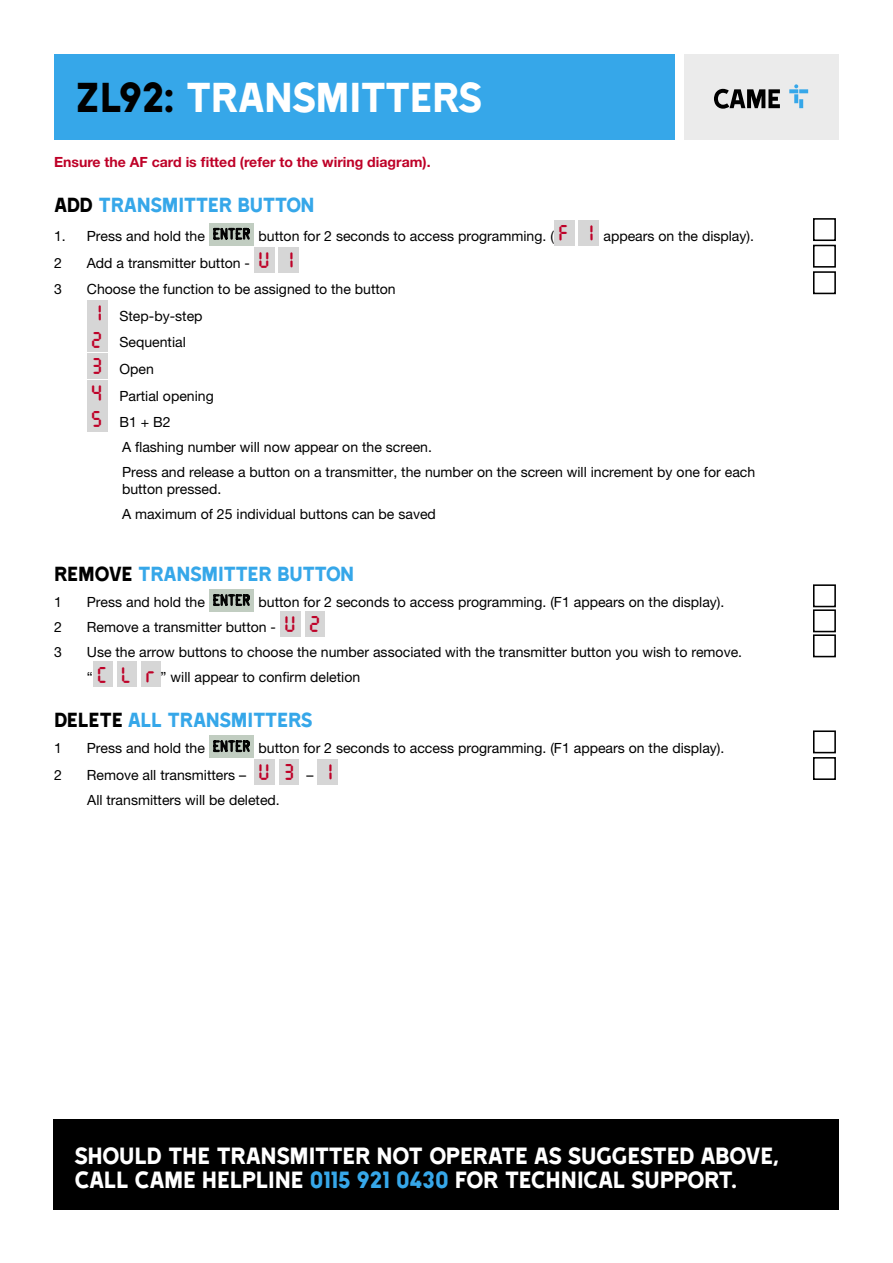
<style>
.page{position:relative;width:893px;height:1263px;background:#fff}
.page>*{position:absolute;margin:0;border:0;box-sizing:border-box;transform-origin:0 0}
.t1{font:48px "Came Type";letter-spacing:-.025em;color:#fff}
.t2{font:27px/24px "Came Type";letter-spacing:-.025em;color:#fff}
.t3{font:23.4px "Came Type";letter-spacing:-.025em;color:#36a7e9}
.t4{font:14.1px/25px "Helvetica Neue LT Pro";color:#000}
.t5{font:700 14.1px "Helvetica Neue LT Pro";color:#be0027}
.s1{color:#000}
.s2{font-family:"DJB Get Digital";font-size:21.9px;color:#be0027}
.s3{color:#36a7e9}
</style>
<div class="page">
<div style="left:684px;top:54px;width:155px;height:85px;background:#ebebeb"></div>
<svg style="left:714px;top:89px;width:66px;height:20px"></svg>
<svg style="left:789px;top:84px;width:19px;height:24px"></svg>
<div style="left:54px;top:54px;width:621px;height:85px;background:#36a7e9"></div>
<div style="left:53px;top:1119px;width:786px;height:90px;background:#000"></div>
<div style="left:209px;top:223px;width:45px;height:23px;background:#c1cdc1"></div>
<svg style="left:213px;top:227px;width:37px;height:13px"></svg>
<div style="left:554px;top:220px;width:20px;height:26px;background:#d6d6d6"></div>
<div style="left:579px;top:220px;width:20px;height:26px;background:#d6d6d6"></div>
<div style="left:813px;top:218px;width:23px;height:23px;border:2px solid #000"></div>
<div style="left:254px;top:247px;width:20px;height:25px;background:#d6d6d6"></div>
<div style="left:279px;top:247px;width:20px;height:25px;background:#d6d6d6"></div>
<div style="left:813px;top:245px;width:23px;height:23px;border:2px solid #000"></div>
<div style="left:813px;top:271px;width:23px;height:23px;border:2px solid #000"></div>
<div style="left:87px;top:300px;width:20px;height:25px;background:#d6d6d6"></div>
<div style="left:87px;top:327px;width:20px;height:25px;background:#d6d6d6"></div>
<div style="left:87px;top:353px;width:20px;height:26px;background:#d6d6d6"></div>
<div style="left:87px;top:380px;width:20px;height:25px;background:#d6d6d6"></div>
<div style="left:87px;top:407px;width:20px;height:25px;background:#d6d6d6"></div>
<div style="left:209px;top:589px;width:45px;height:23px;background:#c1cdc1"></div>
<svg style="left:213px;top:594px;width:37px;height:12px"></svg>
<div style="left:813px;top:584px;width:23px;height:23px;border:2px solid #000"></div>
<div style="left:280px;top:611px;width:20px;height:26px;background:#d6d6d6"></div>
<div style="left:305px;top:612px;width:19px;height:25px;background:#d6d6d6"></div>
<div style="left:813px;top:609px;width:23px;height:23px;border:2px solid #000"></div>
<div style="left:813px;top:634px;width:23px;height:23px;border:2px solid #000"></div>
<div style="left:93px;top:662px;width:20px;height:25px;background:#d6d6d6"></div>
<div style="left:117px;top:662px;width:20px;height:25px;background:#d6d6d6"></div>
<div style="left:141px;top:662px;width:20px;height:25px;background:#d6d6d6"></div>
<div style="left:209px;top:735px;width:45px;height:23px;background:#c1cdc1"></div>
<svg style="left:213px;top:740px;width:37px;height:13px"></svg>
<div style="left:813px;top:730px;width:23px;height:23px;border:2px solid #000"></div>
<div style="left:254px;top:759px;width:20px;height:26px;background:#d6d6d6"></div>
<div style="left:279px;top:759px;width:19px;height:26px;background:#d6d6d6"></div>
<div style="left:318px;top:759px;width:20px;height:26px;background:#d6d6d6"></div>
<div style="left:813px;top:757px;width:23px;height:23px;border:2px solid #000"></div>
<h1 class="t1" style="left:75px;top:72px;width:409px"><span class="s1">ZL92:</span> TRANSMITTERS</h1>
<p class="t5" style="left:54px;top:153px;width:378px">Ensure the AF card is fitted (refer to the wiring diagram).</p>
<h3 class="t3" style="left:54px;top:193px;width:262px"><span class="s1">ADD</span> TRANSMITTER BUTTON</h3>
<p class="t4" style="left:54px;top:223px;width:152px">1. Press and hold the</p>
<p class="t4" style="left:259px;top:223px;width:497px">button for 2 seconds to access programming. ( <span class="s2">F 1</span> appears on the display).</p>
<p class="t4" style="left:54px;top:250px;width:9px">2</p>
<p class="t4" style="left:87px;top:250px;width:208px">Add a transmitter button - <span class="s2">U 1</span></p>
<p class="t4" style="left:54px;top:276px;width:9px">3</p>
<p class="t4" style="left:87px;top:276px;width:310px">Choose the function to be assigned to the button</p>
<p class="t4" style="left:98px;top:303px;width:106px"><span class="s2">1</span> Step-by-step</p>
<p class="t4" style="left:91px;top:330px;width:96px"><span class="s2">2</span> Sequential</p>
<p class="t4" style="left:91px;top:356px;width:64px"><span class="s2">3</span> Open</p>
<p class="t4" style="left:91px;top:383px;width:124px"><span class="s2">4</span> Partial opening</p>
<p class="t4" style="left:91px;top:409px;width:81px"><span class="s2">5</span> B1 + B2</p>
<p class="t4" style="left:122px;top:434px;width:635px">A flashing number will now appear on the screen.<br>Press and release a button on a transmitter, the number on the screen will increment by one for each</p>
<p class="t4" style="left:122px;top:477px;width:315px">button pressed.<br>A maximum of 25 individual buttons can be saved</p>
<h3 class="t3" style="left:54px;top:562px;width:302px"><span class="s1">REMOVE</span> TRANSMITTER BUTTON</h3>
<p class="t4" style="left:54px;top:590px;width:9px">1</p>
<p class="t4" style="left:87px;top:590px;width:120px">Press and hold the</p>
<p class="t4" style="left:259px;top:590px;width:467px">button for 2 seconds to access programming. (F1 appears on the display).</p>
<p class="t4" style="left:54px;top:615px;width:9px">2</p>
<p class="t4" style="left:87px;top:615px;width:235px">Remove a transmitter button - <span class="s2">U 2</span></p>
<p class="t4" style="left:54px;top:640px;width:9px">3</p>
<p class="t4" style="left:87px;top:640px;width:657px">Use the arrow buttons to choose the number associated with the transmitter button you wish to remove. “ <span class="s2">C L r</span> ” will appear to confirm deletion</p>
<h3 class="t3" style="left:54px;top:708px;width:260px"><span class="s1">DELETE</span> ALL TRANSMITTERS</h3>
<p class="t4" style="left:54px;top:736px;width:9px">1</p>
<p class="t4" style="left:87px;top:736px;width:120px">Press and hold the</p>
<p class="t4" style="left:259px;top:736px;width:467px">button for 2 seconds to access programming. (F1 appears on the display).</p>
<p class="t4" style="left:54px;top:762px;width:9px">2</p>
<p class="t4" style="left:87px;top:762px;width:247px">Remove all transmitters – <span class="s2">U 3</span> – <span class="s2">1<br></span>All transmitters will be deleted.</p>
<h2 class="t2" style="left:74px;top:1144px;width:706px">SHOULD THE TRANSMITTER NOT OPERATE AS SUGGESTED ABOVE,<br>CALL CAME HELPLINE <span class="s3">0115 921 0430</span> FOR TECHNICAL SUPPORT.</h2>
</div>
